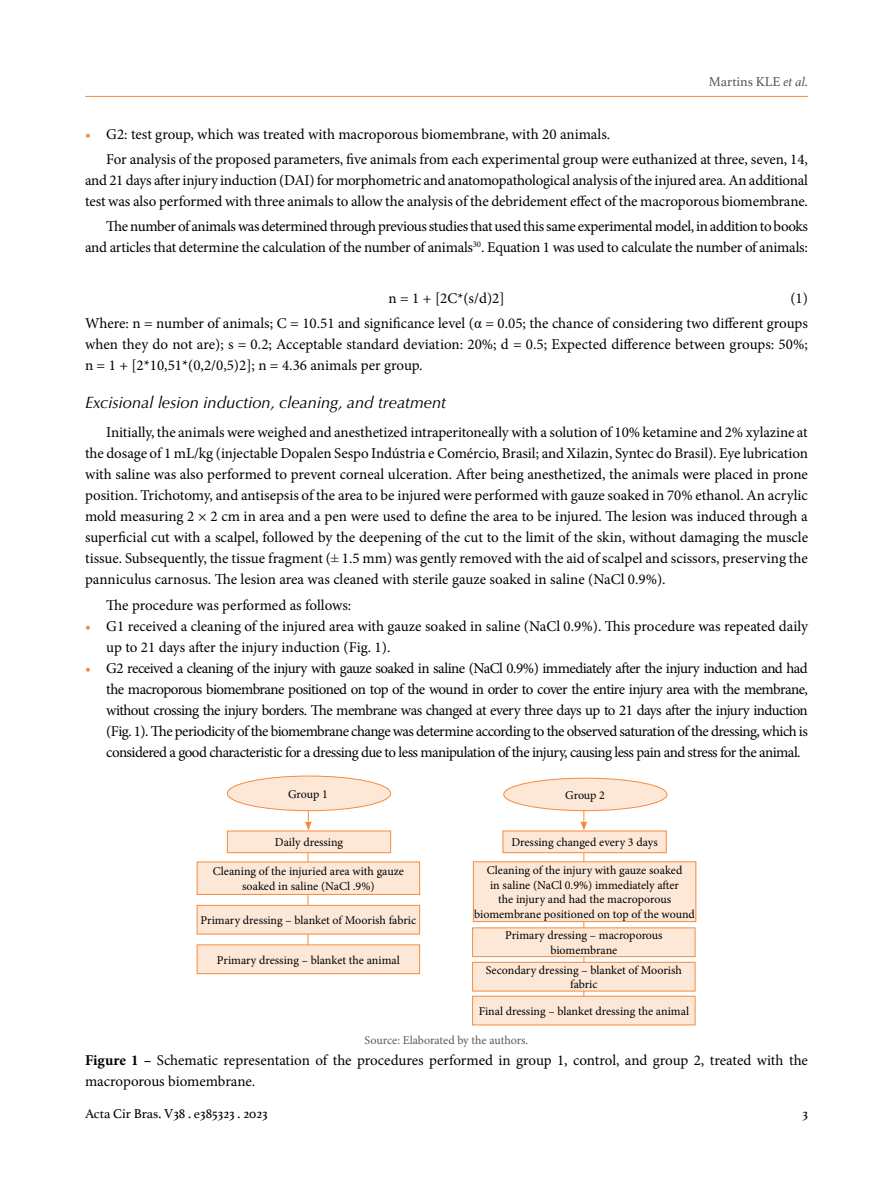
<style>
.page{position:relative;width:893px;height:1191px;background:#fff}
.page>*{position:absolute;margin:0;border:0;box-sizing:border-box;transform-origin:0 0}
.t1{font:italic 16.5px "Optima LT Std";color:#000}
.t2{font:15px/21px "Minion Pro";letter-spacing:-.01em;color:#000}
.t3{font:13.5px "Athelas";color:#000}
.t4{font:13.5px "Athelas";color:#58595b}
.t5{font:12px/14.4px "Minion Pro";color:#000;text-align:center}
.t6{font:12px "Minion Pro";letter-spacing:-.005em;color:#58595b}
.s1{font-style:italic}
.s2{color:#f68b3d}
.s3{font-family:"Times New Roman"}
.s4{font-weight:700}
</style>
<div class="page">
<hr style="left:85px;top:96px;width:723px;height:1px;background:#f68b3d">
<hr style="left:583px;top:847px;width:1px;height:172px;background:#f68b3d">
<hr style="left:308px;top:847px;width:1px;height:120px;background:#f68b3d">
<div style="left:227px;top:776px;width:164px;height:34px;background:#fde8d8;border-radius:50%"></div>
<div style="left:227px;top:775px;width:164px;height:36px;border:1px solid #f68b3d;border-radius:50%"></div>
<div style="left:504px;top:778px;width:163px;height:32px;background:#fde8d8;border-radius:50%"></div>
<div style="left:503px;top:778px;width:164px;height:33px;border:1px solid #f68b3d;border-radius:50%"></div>
<div style="left:227px;top:831px;width:164px;height:21px;background:#fde8d8"></div>
<div style="left:227px;top:830px;width:164px;height:23px;border:1px solid #f68b3d"></div>
<div style="left:503px;top:831px;width:163px;height:21px;background:#fde8d8"></div>
<div style="left:503px;top:830px;width:164px;height:23px;border:1px solid #f68b3d"></div>
<div style="left:197px;top:862px;width:223px;height:32px;background:#fde8d8"></div>
<div style="left:473px;top:861px;width:223px;height:60px;background:#fde8d8"></div>
<div style="left:473px;top:861px;width:223px;height:61px;border:1px solid #f68b3d"></div>
<div style="left:197px;top:905px;width:223px;height:29px;background:#fde8d8"></div>
<div style="left:197px;top:905px;width:223px;height:29px;border:1px solid #f68b3d"></div>
<div style="left:473px;top:928px;width:222px;height:28px;background:#fde8d8"></div>
<div style="left:472px;top:927px;width:223px;height:30px;border:1px solid #f68b3d"></div>
<div style="left:473px;top:996px;width:222px;height:29px;background:#fde8d8"></div>
<div style="left:472px;top:995px;width:223px;height:30px;border:1px solid #f68b3d"></div>
<div style="left:473px;top:962px;width:222px;height:29px;background:#fde8d8"></div>
<div style="left:472px;top:962px;width:223px;height:29px;border:1px solid #f68b3d"></div>
<div style="left:197px;top:945px;width:223px;height:28px;background:#fde8d8"></div>
<div style="left:197px;top:944px;width:223px;height:30px;border:1px solid #f68b3d"></div>
<svg style="left:305px;top:810px;width:7px;height:20px"></svg>
<svg style="left:580px;top:810px;width:7px;height:20px"></svg>
<p class="t4" style="left:709px;top:71px;width:101px">Martins KLE <span class="s1">et al.</span></p>
<p class="t2" style="left:106px;top:121px;width:703px;line-height:25.2px;text-indent:-21px"><span class="s2">•</span> G2: test group, which was treated with macroporous biomembrane, with 20 animals.<br>For analysis of the proposed parameters, five animals from each experimental group were euthanized at three, seven, 14,</p>
<p class="t2" style="left:85px;top:169px;width:724px">and 21 days after injury induction (DAI) for morphometric and anatomopathological analysis of the injured area. An additional test was also performed with three animals to allow the analysis of the debridement effect of the macroporous biomembrane.</p>
<p class="t2" style="left:85px;top:216px;width:725px;text-align:right">The number of animals was determined through previous studies that used this same experimental model, in addition to books and articles that determine the calculation of the number of animals<sup>30</sup>. Equation 1 was used to calculate the number of animals:</p>
<p class="t2" style="left:389px;top:287px;width:117px">n = 1 + [2C*(s/d)2]</p>
<p class="t2" style="left:85px;top:285px;width:724px;line-height:25.2px;text-align:right">(1)<br>Where: n = number of animals; C = 10.51 and significance level (<span class="s3">α</span> = 0.05; the chance of considering two different groups</p>
<p class="t2" style="left:85px;top:334px;width:724px">when they do not are); s = 0.2; Acceptable standard deviation: 20%; d = 0.5; Expected difference between groups: 50%; n = 1 + [2*10,51*(0,2/0,5)2]; n = 4.36 animals per group.</p>
<p class="t1" style="left:85px;top:393px;width:363px">Excisional lesion induction, cleaning, and treatment</p>
<p class="t2" style="left:85px;top:422px;width:724px;text-align:justify;text-indent:21px">Initially, the animals were weighed and anesthetized intraperitoneally with a solution of 10% ketamine and 2% xylazine at the dosage of 1 mL/kg (injectable Dopalen Sespo Indústria e Comércio, Brasil; and Xilazin, Syntec do Brasil). Eye lubrication with saline was also performed to prevent corneal ulceration. After being anesthetized, the animals were placed in prone position. Trichotomy, and antisepsis of the area to be injured were performed with gauze soaked in 70% ethanol. An acrylic mold measuring 2 × 2 cm in area and a pen were used to define the area to be injured. The lesion was induced through a superficial cut with a scalpel, followed by the deepening of the cut to the limit of the skin, without damaging the muscle tissue. Subsequently, the tissue fragment (<span class="s3">±</span> 1.5 mm) was gently removed with the aid of scalpel and scissors, preserving the panniculus carnosus. The lesion area was cleaned with sterile gauze soaked in saline (NaCl 0.9%).</p>
<p class="t2" style="left:106px;top:594px;width:247px">The procedure was performed as follows:</p>
<p class="t2" style="left:106px;top:615px;width:703px;text-indent:-21px"><span class="s2">•</span> G1 received a cleaning of the injured area with gauze soaked in saline (NaCl 0.9%). This procedure was repeated daily up to 21 days after the injury induction (Fig. 1).</p>
<p class="t2" style="left:106px;top:657px;width:703px;text-align:justify;text-indent:-21px"><span class="s2">•</span> G2 received a cleaning of the injury with gauze soaked in saline (NaCl 0.9%) immediately after the injury induction and had the macroporous biomembrane positioned on top of the wound in order to cover the entire injury area with the membrane, without crossing the injury borders. The membrane was changed at every three days up to 21 days after the injury induction (Fig. 1). The periodicity of the biomembrane change was determine according to the observed saturation of the dressing, which is considered a good characteristic for a dressing due to less manipulation of the injury, causing less pain and stress for the animal.</p>
<p class="t5" style="left:288px;top:786px;width:41px">Group 1</p>
<p class="t5" style="left:565px;top:788px;width:41px">Group 2</p>
<p class="t5" style="left:275px;top:835px;width:70px">Daily dressing</p>
<p class="t5" style="left:511px;top:835px;width:148px">Dressing changed every 3 days</p>
<p class="t5" style="left:213px;top:864px;width:192px">Cleaning of the injuried area with gauze soaked in saline (NaCl .9%)</p>
<p class="t5" style="left:474px;top:863px;width:222px">Cleaning of the injury with gauze soaked<br>in saline (NaCl 0.9%) immediately after<br>the injury and had the macroporous biomembrane positioned on top of the wound</p>
<p class="t5" style="left:201px;top:913px;width:217px">Primary dressing – blanket of Moorish fabric</p>
<p class="t5" style="left:217px;top:952px;width:185px">Primary dressing – blanket the animal</p>
<p class="t5" style="left:505px;top:928px;width:159px">Primary dressing – macroporous biomembrane</p>
<p class="t5" style="left:486px;top:963px;width:198px">Secondary dressing – blanket of Moorish fabric</p>
<p class="t5" style="left:479px;top:1004px;width:212px">Final dressing – blanket dressing the animal</p>
<p class="t6" style="left:365px;top:1031px;width:165px">Source: Elaborated by the authors.</p>
<p class="t2" style="left:85px;top:1049px;width:724px"><span class="s4">Figure 1 –</span> Schematic representation of the procedures performed in group 1, control, and group 2, treated with the macroporous biomembrane.</p>
<p class="t3" style="left:85px;top:1102px;width:184px">Acta Cir Bras. V38 . e385323 . 2023</p>
<p class="t3" style="left:802px;top:1102px;width:7px">3</p>
</div>
